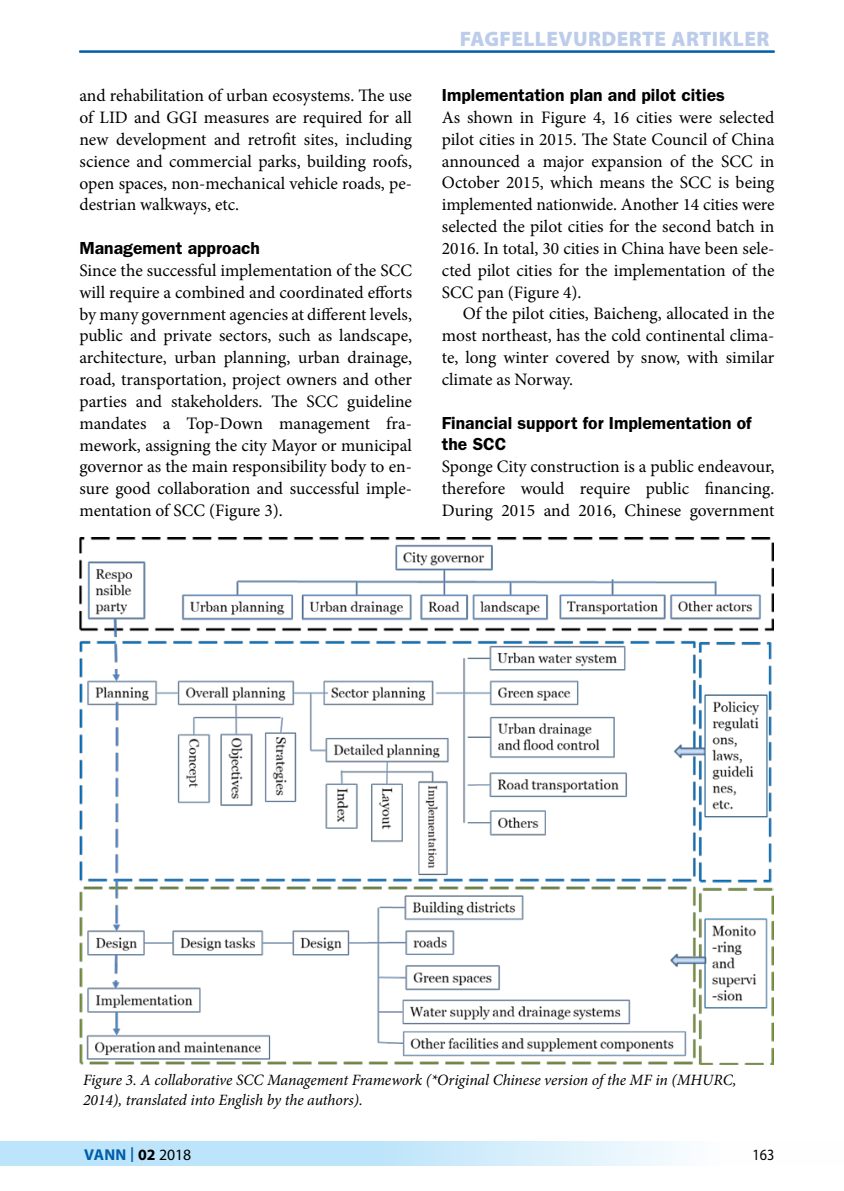
<style>
.page{position:relative;width:844px;height:1191px;background:#fff}
.page>*{position:absolute;margin:0;border:0;box-sizing:border-box;transform-origin:0 0}
.t1{font:900 21px "Myriad Pro";letter-spacing:.02em;color:#bcccea}
.t2{font:17.5px/21.9px "Minion Pro";color:#000;text-align:justify}
.t3{font:600 17.5px/21.9px "Franklin Gothic";color:#000}
.t4{font:italic 15.75px/19.2px "Minion Pro";letter-spacing:-.01em;color:#000}
.t5{font:700 15.75px "Myriad Pro";letter-spacing:.01em;color:#005da9}
.t6{font:15.75px "Myriad Pro";color:#000;scale:.9 1}
.s1{font-weight:400;font-size:21.88px}
.s2{color:#000}
.s3{font-weight:400;color:#000}
</style>
<div class="page">
<svg style="left:1px;top:1141px;width:675px;height:25px;fill:#bce4fa"></svg>
<svg style="left:0;top:1141px;width:1px;height:25px"></svg>
<hr style="left:79px;top:51px;width:695px;height:1px;background:#005da9">
<img style="left:79px;top:537px;width:694px;height:527px">
<p class="t2" style="left:79px;top:85px;width:334px">and rehabilitation of urban ecosystems. The use of LID and GGI measures are required for all new development and retrofit sites, including science and commercial parks, building roofs, open spaces, non-mechanical vehicle roads, pe&shy;destrian walkways, etc.</p>
<p class="t3" style="left:79px;top:237px;width:182px">Management approach</p>
<p class="t2" style="left:79px;top:259px;width:334px">Since the successful implementation of the SCC will require a combined and coordinated efforts by many government agencies at different levels, public and private sectors, such as landscape, architecture, urban planning, urban drainage, road, transportation, project owners and other parties and stakeholders. The SCC guideline mandates a Top-Down management fra&shy;mework, assigning the city Mayor or municipal governor as the main responsibility body to en&shy;sure good collaboration and successful imple&shy;mentation of SCC (Figure 3).</p>
<p class="t1" style="left:459px;top:24px;width:311px">FAGFELLEVURDERTE ARTIKLER</p>
<p class="t3" style="left:441px;top:84px;width:284px">Implementation plan and pilot cities</p>
<p class="t2" style="left:441px;top:107px;width:334px">As shown in Figure 4, 16 cities were selected pilot cities in 2015. The State Council of China announced a major expansion of the SCC in October 2015, which means the SCC is being implemented nationwide. Another 14 cities were selected the pilot cities for the second batch in 2016. In total, 30 cities in China have been sele&shy;cted pilot cities for the implementation of the SCC pan (Figure 4).</p>
<p class="t2" style="left:441px;top:303px;width:334px;text-indent:21px">Of the pilot cities, Baicheng, allocated in the most northeast, has the cold continental clima&shy;te, long winter covered by snow, with similar climate as Norway.</p>
<p class="t3" style="left:441px;top:412px;width:311px">Financial support for Implementation of the SCC</p>
<p class="t2" style="left:441px;top:456px;width:334px">Sponge City construction is a public endeavour, therefore would require public financing.<br>During 2015 and 2016, Chinese government</p>
<p class="t4" style="left:83px;top:1070px;width:654px">Figure 3. A collaborative SCC Management Framework (*Original Chinese version of the MF in (MHURC,<br>2014), translated into English by the authors).</p>
<p class="t5" style="left:84px;top:1144px;width:109px">VANN <span class="s1">I</span> <span class="s2">02</span> <span class="s3">2018</span></p>
<p class="t6" style="left:752px;top:1145px;width:26px">163</p>
</div>
